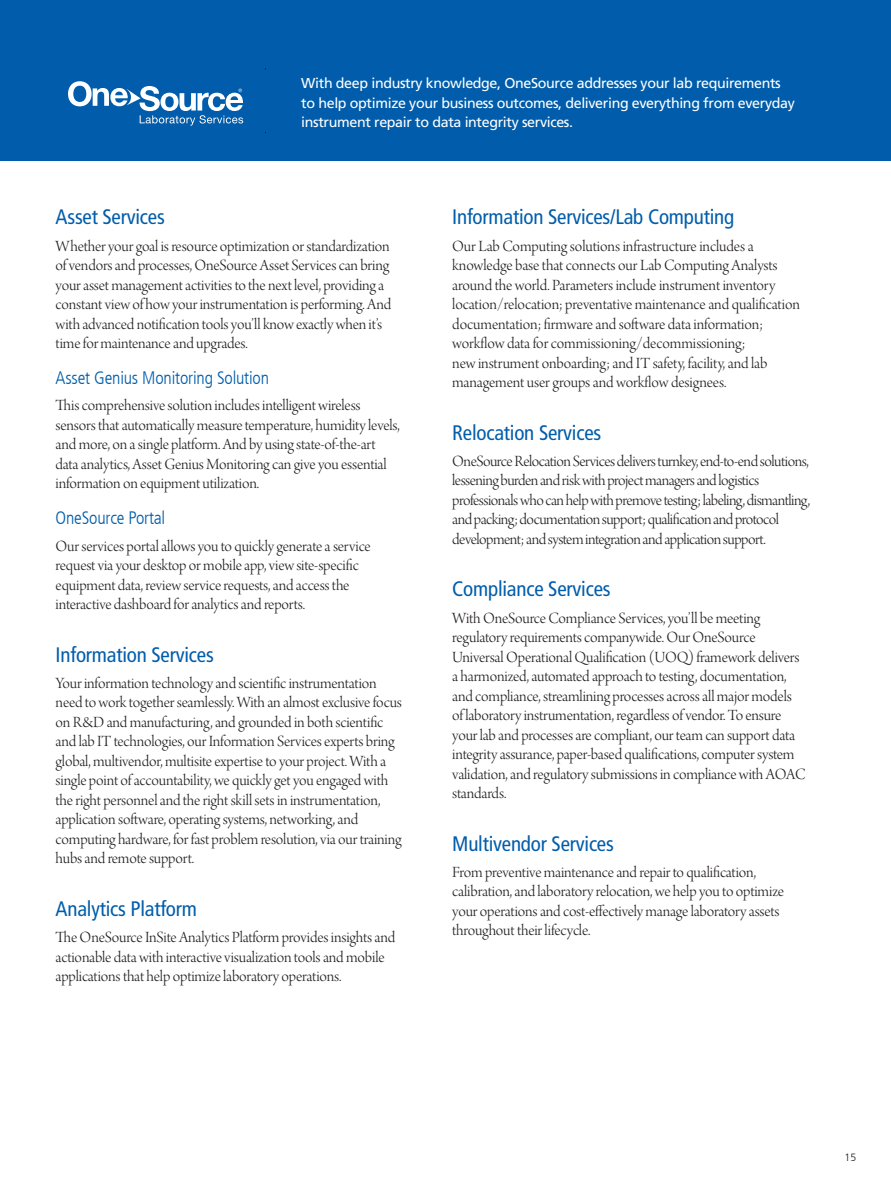
<style>
.page{position:relative;width:891px;height:1188px;background:#fff}
.page>*{position:absolute;margin:0;border:0;box-sizing:border-box;transform-origin:0 0}
.t1{font:condensed 21px "Frutiger LT Com";letter-spacing:-.01em;color:#015dab}
.t2{font:300 condensed 18px "Frutiger LT Com";letter-spacing:-.01em;color:#015dab}
.t3{font:16.5px/19.5px "Arno Pro Light Display";letter-spacing:-.01em;color:#231f20}
.t4{font:16.5px/19.5px "Arno Pro Light Display";letter-spacing:-.03em;color:#231f20}
.t5{font:14.25px/19.5px "Frutiger LT Com";letter-spacing:-.025em;color:#fff}
.t6{font:300 10.5px "Frutiger LT Com";color:#231f20}
</style>
<div class="page">
<div style="left:0;top:0;width:891px;height:161px;background:#015dab"></div>
<svg style="left:68px;top:81px;width:175px;height:45px"></svg>
<p class="t5" style="left:301px;top:74px;width:495px">With deep industry knowledge, OneSource addresses your lab requirements to help optimize your business outcomes, delivering everything from everyday instrument repair to data integrity services.</p>
<p class="t1" style="left:56px;top:205px;width:111px">Asset Services</p>
<p class="t3" style="left:56px;top:237px;width:337px">Whether your goal is resource optimization or standardization of vendors and processes, OneSource Asset Services can bring your asset management activities to the next level, providing a constant view of how your instrumentation is performing. And with advanced notification tools you’ll know exactly when it’s time for maintenance and upgrades.</p>
<p class="t2" style="left:56px;top:368px;width:215px">Asset Genius Monitoring Solution</p>
<p class="t3" style="left:56px;top:397px;width:346px">This comprehensive solution includes intelligent wireless sensors that automatically measure temperature, humidity levels, and more, on a single platform. And by using state-of-the-art data analytics, Asset Genius Monitoring can give you essential information on equipment utilization.</p>
<p class="t2" style="left:56px;top:508px;width:111px">OneSource Portal</p>
<p class="t3" style="left:56px;top:537px;width:317px">Our services portal allows you to quickly generate a service request via your desktop or mobile app, view site-specific equipment data, review service requests, and access the interactive dashboard for analytics and reports.</p>
<p class="t1" style="left:56px;top:642px;width:160px">Information Services</p>
<p class="t3" style="left:56px;top:674px;width:348px">Your information technology and scientific instrumentation need to work together seamlessly. With an almost exclusive focus on R&amp;D and manufacturing, and grounded in both scientific and lab IT technologies, our Information Services experts bring global, multivendor, multisite expertise to your project. With a single point of accountability, we quickly get you engaged with the right personnel and the right skill sets in instrumentation, application software, operating systems, networking, and computing hardware, for fast problem resolution, via our training hubs and remote support.</p>
<p class="t1" style="left:56px;top:896px;width:143px">Analytics Platform</p>
<p class="t3" style="left:56px;top:929px;width:341px">The OneSource InSite Analytics Platform provides insights and actionable data with interactive visualization tools and mobile applications that help optimize laboratory operations.</p>
<p class="t1" style="left:452px;top:205px;width:283px">Information Services/Lab Computing</p>
<p class="t3" style="left:452px;top:237px;width:349px">Our Lab Computing solutions infrastructure includes a knowledge base that connects our Lab Computing Analysts around the world. Parameters include instrument inventory location/relocation; preventative maintenance and qualification documentation; firmware and software data information; workflow data for commissioning/decommissioning;<br>new instrument onboarding; and IT safety, facility, and lab management user groups and workflow designees.</p>
<p class="t1" style="left:452px;top:420px;width:151px">Relocation Services</p>
<p class="t4" style="left:452px;top:452px;width:359px">OneSource Relocation Services delivers turnkey, end-to-end solutions, lessening burden and risk with project managers and logistics professionals who can help with premove testing; labeling, dismantling, and packing; documentation support; qualification and protocol development; and system integration and application support.</p>
<p class="t1" style="left:452px;top:577px;width:160px">Compliance Services</p>
<p class="t3" style="left:452px;top:609px;width:355px">With OneSource Compliance Services, you’ll be meeting regulatory requirements companywide. Our OneSource Universal Operational Qualification (UOQ) framework delivers a harmonized, automated approach to testing, documentation, and compliance, streamlining processes across all major models of laboratory instrumentation, regardless of vendor. To ensure your lab and processes are compliant, our team can support data integrity assurance, paper-based qualifications, computer system validation, and regulatory submissions in compliance with AOAC standards.</p>
<p class="t1" style="left:452px;top:831px;width:163px">Multivendor Services</p>
<p class="t3" style="left:452px;top:863px;width:333px">From preventive maintenance and repair to qualification, calibration, and laboratory relocation, we help you to optimize your operations and cost-effectively manage laboratory assets throughout their lifecycle.</p>
<p class="t6" style="left:845px;top:1151px;width:13px">15</p>
</div>
